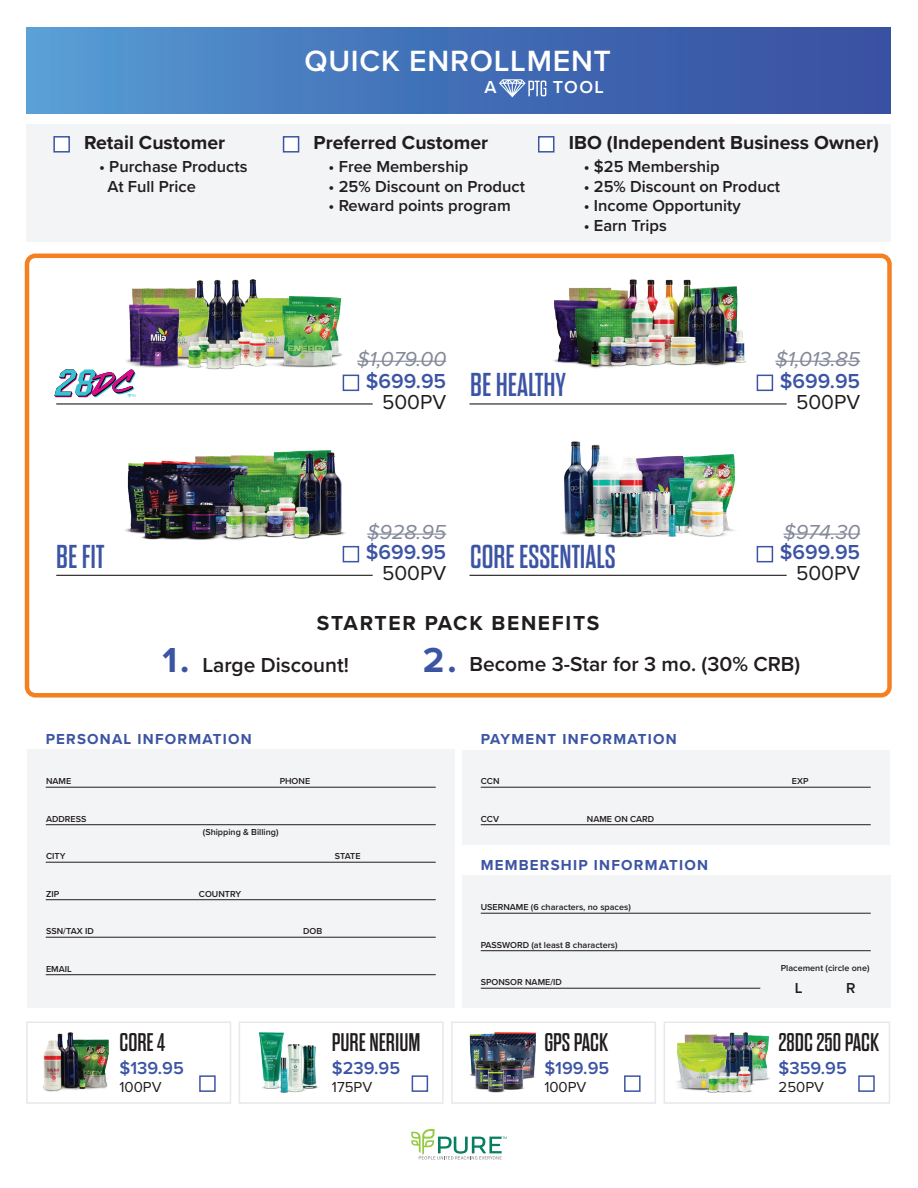
<style>
.page{position:relative;width:918px;height:1188px;background:#fff}
.page>*{position:absolute;margin:0;border:0;box-sizing:border-box;transform-origin:0 0}
.t1{font:33px "Dharma Gothic E";color:#3c54a4}
.t2{font:600 30.3px "Proxima Nova";letter-spacing:.025em;color:#fff}
.t3{font:25.5px "Dharma Gothic E";color:#211d1e}
.t4{font:600 21px "Proxima Nova";color:#211d1e}
.t5{font:italic 21px "Proxima Nova";color:#848999}
.t6{font:600 21px "Proxima Nova";color:#3c54a4}
.t7{font:21px "Proxima Nova";color:#211d1e}
.t8{font:700 21px "Proxima Nova";letter-spacing:.08em;color:#211d1e}
.t9{font:700 19.5px "Proxima Nova";color:#211d1e}
.t10{font:600 18px "Proxima Nova";color:#3c54a4}
.t11{font:600 18px "Proxima Nova";color:#fff}
.t12{font:600 16.5px/19.8px "Proxima Nova";color:#211d1e}
.t13{font:700 15px "Proxima Nova";letter-spacing:.08em;color:#3c54a4}
.t14{font:15px "Proxima Nova";color:#211d1e}
.t15{font:600 15px "Proxima Nova";color:#211d1e}
.t16{font:600 9px "Proxima Nova";color:#211d1e}
.s1{font-weight:700;font-size:36px;color:#3c54a4}
</style>
<div class="page">
<div style="left:27px;top:750px;width:427px;height:258px;background:#f3f4f5"></div>
<div style="left:462px;top:750px;width:428px;height:95px;background:#f3f4f5"></div>
<div style="left:462px;top:876px;width:429px;height:132px;background:#f3f4f5"></div>
<svg style="left:411px;top:1129px;width:96px;height:31px"></svg>
<hr style="left:46px;top:974px;width:390px;height:1px;background:#211d1e">
<hr style="left:46px;top:937px;width:390px;height:1px;background:#211d1e">
<hr style="left:46px;top:899px;width:390px;height:1px;background:#211d1e">
<hr style="left:46px;top:862px;width:390px;height:1px;background:#211d1e">
<hr style="left:46px;top:824px;width:390px;height:1px;background:#211d1e">
<hr style="left:46px;top:787px;width:390px;height:1px;background:#211d1e">
<hr style="left:481px;top:988px;width:279px;height:1px;background:#211d1e">
<hr style="left:481px;top:950px;width:390px;height:1px;background:#211d1e">
<hr style="left:481px;top:913px;width:390px;height:1px;background:#211d1e">
<hr style="left:481px;top:824px;width:390px;height:1px;background:#211d1e">
<hr style="left:481px;top:787px;width:390px;height:1px;background:#211d1e">
<div style="left:27px;top:124px;width:864px;height:117px;background:#f3f4f5"></div>
<div style="left:53px;top:136px;width:17px;height:17px;background:#fff;border:2px solid #3c54a4"></div>
<div style="left:538px;top:136px;width:16px;height:17px;background:#fff;border:2px solid #3c54a4"></div>
<div style="left:283px;top:136px;width:16px;height:17px;background:#fff;border:2px solid #3c54a4"></div>
<img style="left:553px;top:279px;width:193px;height:90px">
<img style="left:124px;top:451px;width:221px;height:89px">
<img style="left:125px;top:279px;width:218px;height:90px">
<hr style="left:469px;top:403px;width:318px;height:2px;background:#211d1e">
<div style="left:757px;top:375px;width:16px;height:16px;background:#fff;border:2px solid #3c54a4"></div>
<hr style="left:56px;top:403px;width:317px;height:2px;background:#211d1e">
<div style="left:343px;top:375px;width:16px;height:16px;background:#fff;border:2px solid #3c54a4"></div>
<hr style="left:469px;top:575px;width:318px;height:1px;background:#211d1e">
<div style="left:757px;top:546px;width:16px;height:16px;background:#fff;border:2px solid #3c54a4"></div>
<div style="left:26px;top:1021px;width:205px;height:83px;background:#fff;border:2px solid #e7e8e9"></div>
<div style="left:199px;top:1075px;width:17px;height:17px;background:#fff;border:2px solid #3c54a4"></div>
<img style="left:43px;top:1033px;width:66px;height:59px">
<hr style="left:56px;top:575px;width:317px;height:1px;background:#211d1e">
<div style="left:343px;top:546px;width:16px;height:16px;background:#fff;border:2px solid #3c54a4"></div>
<div style="left:27px;top:27px;width:864px;height:87px;background:linear-gradient(to right,#549ad3,#354b9e)"></div>
<svg style="left:55px;top:369px;width:81px;height:29px"></svg>
<div style="left:239px;top:1021px;width:205px;height:83px;background:#fff;border:2px solid #e7e8e9"></div>
<div style="left:412px;top:1075px;width:16px;height:17px;background:#fff;border:2px solid #3c54a4"></div>
<img style="left:260px;top:1033px;width:59px;height:60px">
<div style="left:451px;top:1021px;width:205px;height:83px;background:#fff;border:2px solid #e7e8e9"></div>
<div style="left:624px;top:1075px;width:17px;height:17px;background:#fff;border:2px solid #3c54a4"></div>
<img style="left:469px;top:1033px;width:67px;height:60px">
<img style="left:561px;top:442px;width:174px;height:96px">
<div style="left:664px;top:1021px;width:226px;height:83px;background:#fff;border:2px solid #e7e8e9"></div>
<div style="left:858px;top:1075px;width:17px;height:17px;background:#fff;border:2px solid #3c54a4"></div>
<img style="left:676px;top:1033px;width:94px;height:60px">
<hr style="left:775px;top:361px;width:85px;height:1px;background:#848999">
<hr style="left:357px;top:361px;width:89px;height:1px;background:#848999">
<hr style="left:783px;top:534px;width:77px;height:1px;background:#848999">
<hr style="left:367px;top:534px;width:79px;height:1px;background:#848999">
<div style="left:25px;top:254px;width:867px;height:444px;border:4px solid #f58021;border-radius:8px"></div>
<svg style="left:499px;top:79px;width:47px;height:18px"></svg>
<h2 class="t2" style="left:304px;top:38px;width:308px">QUICK ENROLLMENT</h2>
<h3 class="t11" style="left:485px;top:73px;width:14px">A</h3>
<h3 class="t11" style="left:553px;top:73px;width:53px">TOOL</h3>
<h3 class="t9" style="left:84px;top:128px;width:142px">Retail Customer</h3>
<h3 class="t9" style="left:314px;top:128px;width:176px">Preferred Customer</h3>
<h3 class="t9" style="left:569px;top:128px;width:312px">IBO (Independent Business Owner)</h3>
<h3 class="t12" style="left:108px;top:156px;width:141px;text-indent:-8px">• Purchase Products<br>At Full Price</h3>
<h3 class="t12" style="left:584px;top:156px;width:138px">• $25 Membership</h3>
<h3 class="t12" style="left:329px;top:156px;width:141px">• Free Membership</h3>
<h3 class="t12" style="left:329px;top:176px;width:198px">• 25% Discount on Product</h3>
<h3 class="t12" style="left:329px;top:196px;width:184px">• Reward points program</h3>
<h3 class="t12" style="left:584px;top:176px;width:198px">• 25% Discount on Product</h3>
<h3 class="t12" style="left:584px;top:196px;width:159px">• Income Opportunity</h3>
<h3 class="t12" style="left:584px;top:215px;width:85px">• Earn Trips</h3>
<h3 class="t5" style="left:357px;top:344px;width:91px">$1,079.00</h3>
<h3 class="t5" style="left:775px;top:344px;width:86px">$1,013.85</h3>
<h1 class="t1" style="left:56px;top:540px;width:49px">BE FIT</h1>
<h3 class="t6" style="left:366px;top:365px;width:82px">$699.95</h3>
<h3 class="t7" style="left:382px;top:386px;width:66px">500PV</h3>
<h1 class="t1" style="left:470px;top:369px;width:97px">BE HEALTHY</h1>
<h3 class="t6" style="left:780px;top:365px;width:82px">$699.95</h3>
<h3 class="t7" style="left:796px;top:386px;width:66px">500PV</h3>
<h3 class="t5" style="left:367px;top:517px;width:81px">$928.95</h3>
<h3 class="t5" style="left:783px;top:517px;width:78px">$974.30</h3>
<h3 class="t6" style="left:366px;top:537px;width:82px">$699.95</h3>
<h3 class="t7" style="left:382px;top:558px;width:66px">500PV</h3>
<h1 class="t1" style="left:470px;top:540px;width:147px">CORE ESSENTIALS</h1>
<h3 class="t6" style="left:780px;top:537px;width:82px">$699.95</h3>
<h3 class="t7" style="left:796px;top:558px;width:66px">500PV</h3>
<h3 class="t8" style="left:317px;top:607px;width:284px">STARTER PACK BENEFITS</h3>
<h3 class="t4" style="left:163px;top:649px;width:188px"><span class="s1">1.</span> Large Discount!</h3>
<h3 class="t4" style="left:423px;top:649px;width:379px"><span class="s1">2.</span> Become 3-Star for 3 mo. (30% CRB)</h3>
<h3 class="t13" style="left:46px;top:728px;width:208px">PERSONAL INFORMATION</h3>
<h3 class="t13" style="left:481px;top:728px;width:197px">PAYMENT INFORMATION</h3>
<p class="t16" style="left:46px;top:775px;width:27px">NAME</p>
<p class="t16" style="left:280px;top:775px;width:32px">PHONE</p>
<p class="t16" style="left:46px;top:812px;width:42px">ADDRESS</p>
<p class="t16" style="left:46px;top:850px;width:21px">CITY</p>
<p class="t16" style="left:46px;top:887px;width:15px">ZIP</p>
<p class="t16" style="left:46px;top:925px;width:49px">SSN/TAX ID</p>
<p class="t16" style="left:46px;top:962px;width:27px">EMAIL</p>
<p class="t16" style="left:203px;top:825px;width:77px">(Shipping &amp; Billing)</p>
<p class="t16" style="left:199px;top:887px;width:44px">COUNTRY</p>
<p class="t16" style="left:303px;top:925px;width:21px">DOB</p>
<p class="t16" style="left:335px;top:850px;width:27px">STATE</p>
<h3 class="t3" style="left:119px;top:1030px;width:47px">CORE 4</h3>
<h3 class="t10" style="left:119px;top:1054px;width:66px">$139.95</h3>
<h3 class="t14" style="left:119px;top:1076px;width:44px">100PV</h3>
<h3 class="t3" style="left:332px;top:1030px;width:90px">PURE NERIUM</h3>
<h3 class="t10" style="left:332px;top:1054px;width:70px">$239.95</h3>
<h3 class="t14" style="left:332px;top:1076px;width:42px">175PV</h3>
<p class="t16" style="left:481px;top:775px;width:20px">CCN</p>
<p class="t16" style="left:792px;top:775px;width:18px">EXP</p>
<p class="t16" style="left:481px;top:812px;width:20px">CCV</p>
<p class="t16" style="left:587px;top:812px;width:69px">NAME ON CARD</p>
<h3 class="t13" style="left:481px;top:854px;width:229px">MEMBERSHIP INFORMATION</h3>
<p class="t16" style="left:481px;top:901px;width:152px">USERNAME (6 characters, no spaces)</p>
<p class="t16" style="left:481px;top:938px;width:138px">PASSWORD (at least 8 characters)</p>
<p class="t16" style="left:481px;top:976px;width:83px">SPONSOR NAME/ID</p>
<h3 class="t3" style="left:544px;top:1030px;width:65px">GPS PACK</h3>
<h3 class="t10" style="left:544px;top:1054px;width:66px">$199.95</h3>
<h3 class="t14" style="left:544px;top:1076px;width:44px">100PV</h3>
<p class="t16" style="left:781px;top:961px;width:90px">Placement (circle one)</p>
<h3 class="t15" style="left:795px;top:977px;width:9px">L</h3>
<h3 class="t15" style="left:846px;top:977px;width:11px">R</h3>
<h3 class="t3" style="left:779px;top:1030px;width:102px">28DC 250 PACK</h3>
<h3 class="t10" style="left:779px;top:1054px;width:70px">$359.95</h3>
<h3 class="t14" style="left:779px;top:1076px;width:47px">250PV</h3>
</div>
